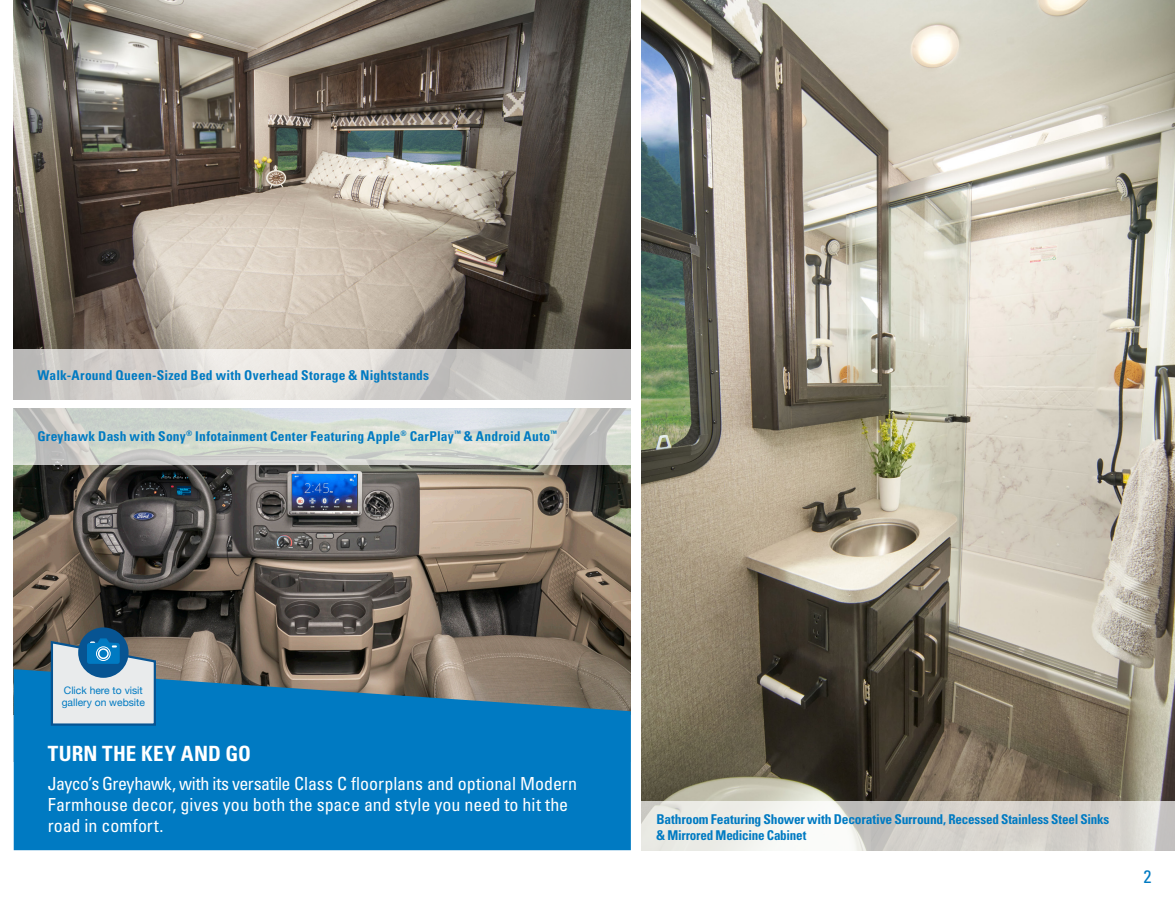
<style>
.page{position:relative;width:1175px;height:905px;background:#fff}
.page>*{position:absolute;margin:0;border:0;box-sizing:border-box;transform-origin:0 0}
.t1{font:700 condensed 21px "Univers LT Std";letter-spacing:.015em;color:#fff}
.t2{font:condensed 18px/21px "Univers LT Std";letter-spacing:-.005em;color:#fff}
.t3{font:condensed 18px "Univers LT Std";color:#007ac2}
.t4{font:700 condensed 13.5px "Univers LT Std";letter-spacing:.01em;color:#007ac2}
.t5{font:700 condensed 13.5px "Univers LT Std";letter-spacing:-.015em;color:#007ac2}
.S_O_titles{font:10.35px "Helvetica Neue";color:#007ac2}
</style>
<div class="page">
<img style="left:14px;top:464px;width:617px;height:205px">
<svg style="left:14px;top:669px;width:617px;height:181px;background:#1079b7"></svg>
<img style="left:642px;top:0;width:532px;height:801px">
<svg style="left:13px;top:408px;width:618px;height:56px;background:#d1d6d0"></svg>
<svg style="left:641px;top:801px;width:533px;height:50px"></svg>
<img style="left:13px;top:0;width:618px;height:349px">
<svg style="left:13px;top:349px;width:618px;height:51px;background:#d3d0cd"></svg>
<div style="left:78px;top:627px;width:51px;height:50px;background:#075492;border-radius:50%"></div>
<svg style="left:49px;top:638px;width:108px;height:88px;background:#a6bdcc"></svg>
<div style="left:98px;top:648px;width:11px;height:11px;border:2px solid #fff;border-radius:50%"></div>
<div style="left:96px;top:646px;width:15px;height:15px;border:1px solid #fff;border-radius:50%"></div>
<p class="t4" style="left:37px;top:367px;width:393px">Walk-Around Queen-Sized Bed with Overhead Storage &amp; Nightstands</p>
<p class="t4" style="left:37px;top:427px;width:521px">Greyhawk Dash with Sony<sup>®</sup> Infotainment Center Featuring Apple<sup>®</sup> CarPlay<sup>™</sup> &amp; Android Auto<sup>™</sup></p>
<p class="S_O_titles" style="left:64px;top:682px;width:80px">Click here to visit</p>
<p class="S_O_titles" style="left:62px;top:695px;width:85px">gallery on website</p>
<p class="t1" style="left:48px;top:740px;width:205px">TURN THE KEY AND GO</p>
<p class="t2" style="left:48px;top:772px;width:531px">Jayco’s Greyhawk, with its versatile Class C floorplans and optional Modern<br>Farmhouse decor, gives you both the space and style you need to hit the road in comfort.</p>
<p class="t5" style="left:656px;top:810px;width:454px">Bathroom Featuring Shower with Decorative Surround, Recessed Stainless Steel Sinks</p>
<p class="t5" style="left:656px;top:827px;width:151px">&amp; Mirrored Medicine Cabinet</p>
<p class="t3" style="left:1143px;top:865px;width:9px">2</p>
</div>
